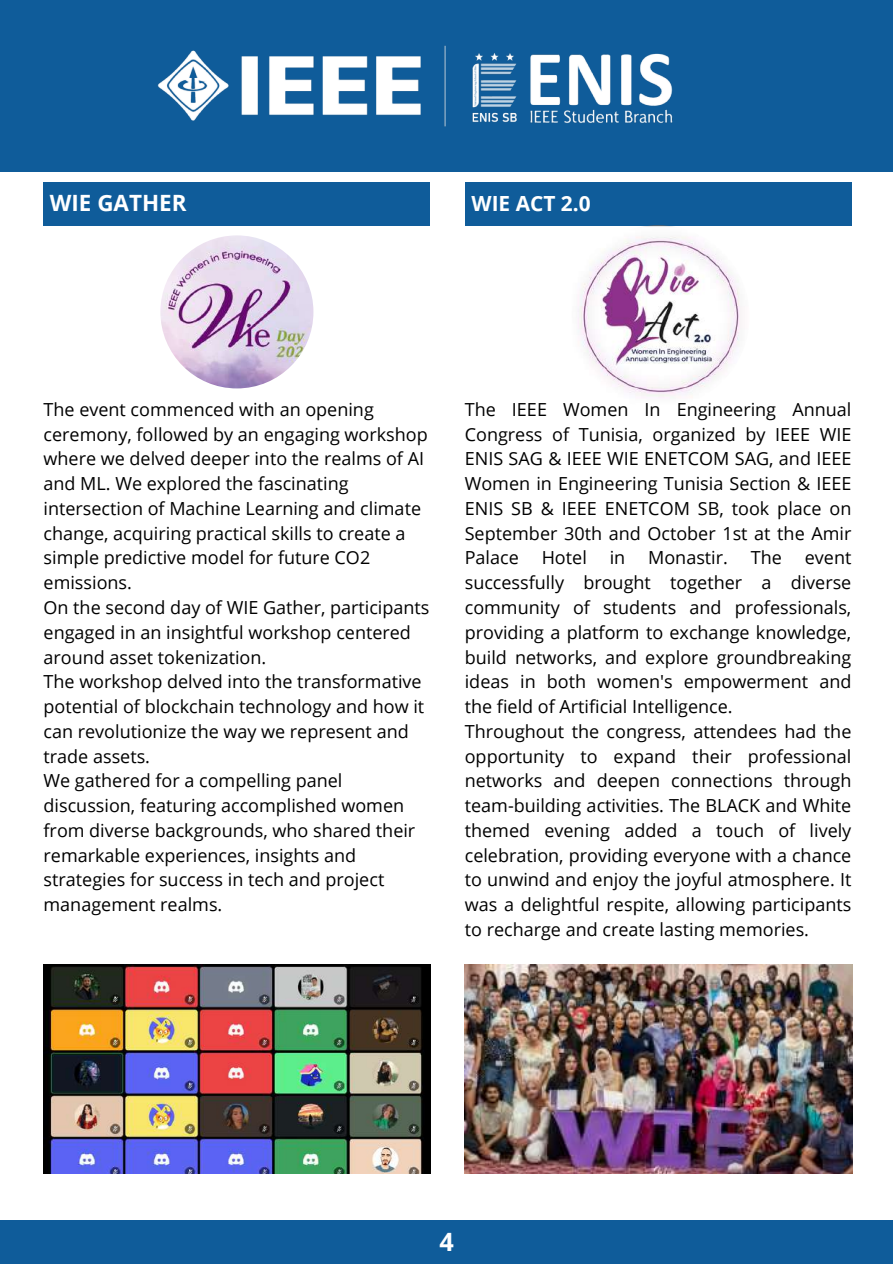
<style>
.page{position:relative;width:893px;height:1264px;background:#fff}
.page>*{position:absolute;margin:0;border:0;box-sizing:border-box;transform-origin:0 0}
.t1{font:700 25.2px "Open Sans";color:#fff}
.t2{font:700 22.35px "Open Sans";color:#fff}
.t3{font:700 20.85px "Open Sans";color:#fff}
.t4{font:18px/24.8px "Open Sans";color:#000}
</style>
<div class="page">
<div style="left:0;top:1220px;width:892px;height:43px;background:#0f5c9a"></div>
<img style="left:160px;top:235px;width:153px;height:153px;border-radius:50%">
<div style="left:464px;top:182px;width:387px;height:43px;background:#0f5c9a"></div>
<img style="left:566px;top:225px;width:183px;height:183px;border-radius:50%">
<div style="left:0;top:0;width:892px;height:172px;background:#0f5c9a"></div>
<img style="left:157px;top:45px;width:516px;height:82px">
<div style="left:44px;top:182px;width:386px;height:43px;background:#0f5c9a"></div>
<img style="left:44px;top:964px;width:387px;height:209px">
<img style="left:464px;top:964px;width:387px;height:209px">
<p class="t2" style="left:50px;top:187px;width:138px">WIE GATHER</p>
<p class="t3" style="left:471px;top:189px;width:121px">WIE ACT 2.0</p>
<p class="t4" style="left:44px;top:396px;width:387px">The event commenced with an opening ceremony, followed by an engaging workshop where we delved deeper into the realms of AI and ML. We explored the fascinating intersection of Machine Learning and climate change, acquiring practical skills to create a simple predictive model for future CO2 emissions.<br>On the second day of WIE Gather, participants engaged in an insightful workshop centered around asset tokenization.<br>The workshop delved into the transformative potential of blockchain technology and how it can revolutionize the way we represent and trade assets.<br>We gathered for a compelling panel discussion, featuring accomplished women from diverse backgrounds, who shared their remarkable experiences, insights and strategies for success in tech and project management realms.</p>
<p class="t4" style="left:464px;top:396px;width:388px;text-align:justify">The IEEE Women In Engineering Annual Congress of Tunisia, organized by IEEE WIE ENIS SAG &amp; IEEE WIE ENETCOM SAG, and IEEE Women in Engineering Tunisia Section &amp; IEEE ENIS SB &amp; IEEE ENETCOM SB, took place on September 30th and October 1st at the Amir Palace</p>
<p class="t4" style="left:541px;top:545px;width:47px">Hotel</p>
<p class="t4" style="left:609px;top:545px;width:17px">in</p>
<p class="t4" style="left:648px;top:545px;width:81px">Monastir.</p>
<p class="t4" style="left:750px;top:545px;width:33px">The</p>
<p class="t4" style="left:464px;top:545px;width:388px;text-indent:340px">event successfully brought together a diverse community of students and professionals, providing a platform to exchange knowledge, build networks, and explore groundbreaking ideas in both women's empowerment and the field of Artificial Intelligence.<br>Throughout the congress, attendees had the opportunity to expand their professional networks and deepen connections through team-building activities. The BLACK and White themed evening added a touch of lively celebration, providing everyone with a chance to unwind and enjoy the joyful atmosphere. It was a delightful respite, allowing participants to recharge and create lasting memories.</p>
<h1 class="t1" style="left:439px;top:1223px;width:16px">4</h1>
</div>
